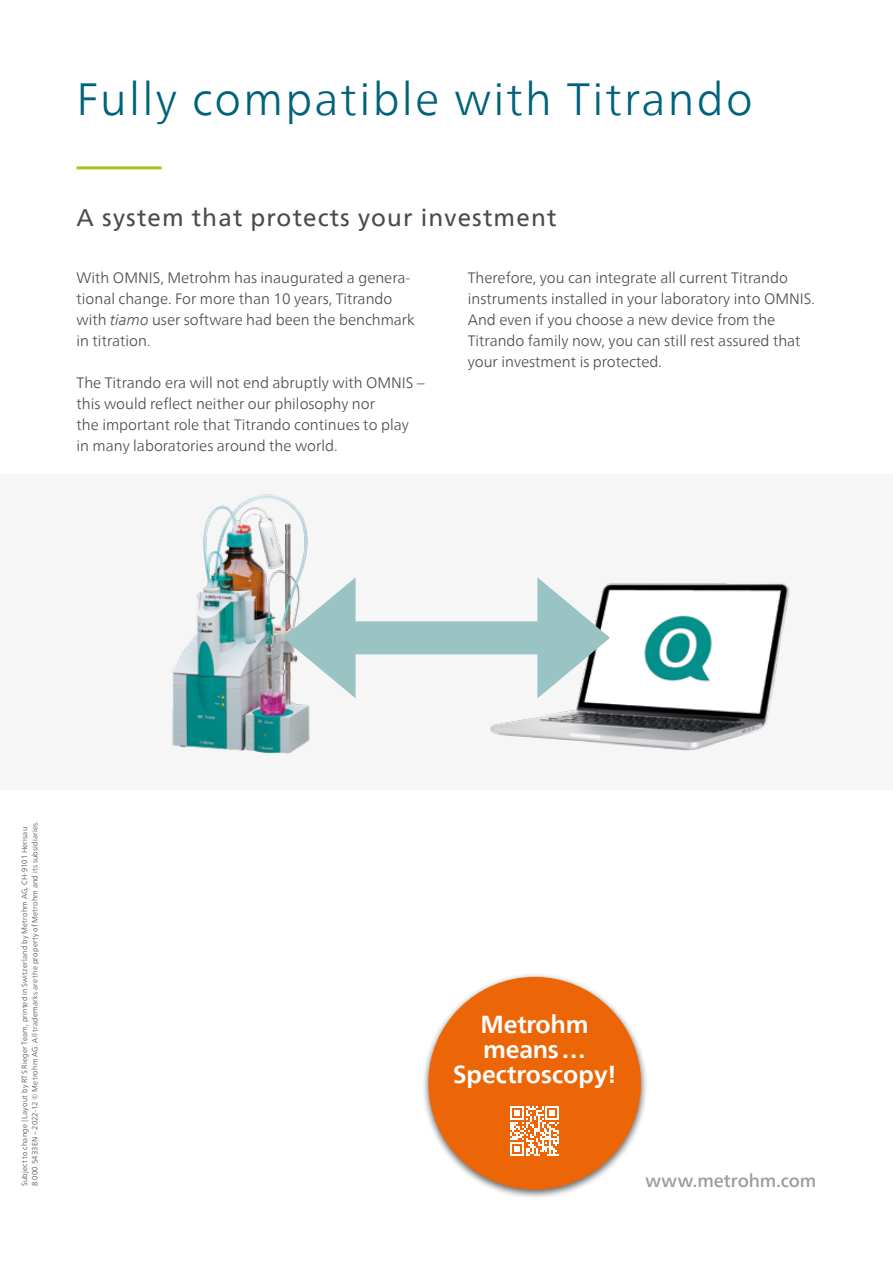
<style>
.page{position:relative;width:893px;height:1263px;background:#fff}
.page>*{position:absolute;margin:0;border:0;box-sizing:border-box;transform-origin:0 0}
.t1{font:300 45px "Neue Frutiger World";letter-spacing:.05em;color:#00627b}
.t2{font:700 24.6px/24.9px "Neue Frutiger World";letter-spacing:-.01em;color:#fff;text-align:center}
.t3{font:24px "Neue Frutiger World";letter-spacing:.05em;color:#4a4a49}
.t4{font:500 18px "Neue Frutiger World";letter-spacing:-.005em;color:#9d9d9c}
.t5{font:300 15px/21px "Neue Frutiger World";color:#4a4a49}
.t6{font:300 7.5px/10.5px "Neue Frutiger World";letter-spacing:.02em;color:#4a4a49}
.s1{font-style:italic}
</style>
<div class="page">
<div style="left:0;top:474px;width:893px;height:315px;background:#f6f6f6"></div>
<img style="left:172px;top:494px;width:138px;height:260px">
<img style="left:490px;top:583px;width:300px;height:168px">
<svg style="left:283px;top:577px;width:327px;height:121px"></svg>
<div style="left:421px;top:972px;width:228px;height:227px;background:#000;opacity:.6"></div>
<div style="left:428px;top:977px;width:213px;height:212px;background:#ec6608;border-radius:50%"></div>
<svg style="left:510px;top:1106px;width:49px;height:49px"></svg>
<hr style="left:77px;top:166px;width:85px;height:3px;background:#a2c617">
<h1 class="t1" style="left:77px;top:64px;width:678px">Fully compatible with Titrando</h1>
<h3 class="t3" style="left:77px;top:199px;width:481px">A system that protects your investment</h3>
<p class="t5" style="left:77px;top:268px;width:340px">With OMNIS, Metrohm has inaugurated a genera&shy;tional change. For more than 10 years, Titrando with <span class="s1">tiamo</span> user software had been the benchmark in titration.</p>
<p class="t5" style="left:77px;top:373px;width:349px">The Titrando era will not end abruptly with OMNIS – this would reflect neither our philosophy nor<br>the important role that Titrando continues to play in many laboratories around the world.</p>
<p class="t5" style="left:468px;top:268px;width:349px">Therefore, you can integrate all current Titrando instruments installed in your laboratory into OMNIS.<br>And even if you choose a new device from the Titrando family now, you can still rest assured that your investment is protected.</p>
<p class="t6" style="left:19px;top:1186px;width:367px;rotate:-90deg">Subject to change | Layout by RTS Rieger Team, printed in Switzerland by Metrohm AG, CH-9101 Herisau<br>8.000.5433EN – 2022-12 © Metrohm AG. All trademarks are the property of Metrohm and its subsidiaries.</p>
<h2 class="t2" style="left:453px;top:1012px;width:165px">Metrohm means…<br>Spectroscopy!</h2>
<p class="t4" style="left:645px;top:1165px;width:172px">www.metrohm.com</p>
</div>
